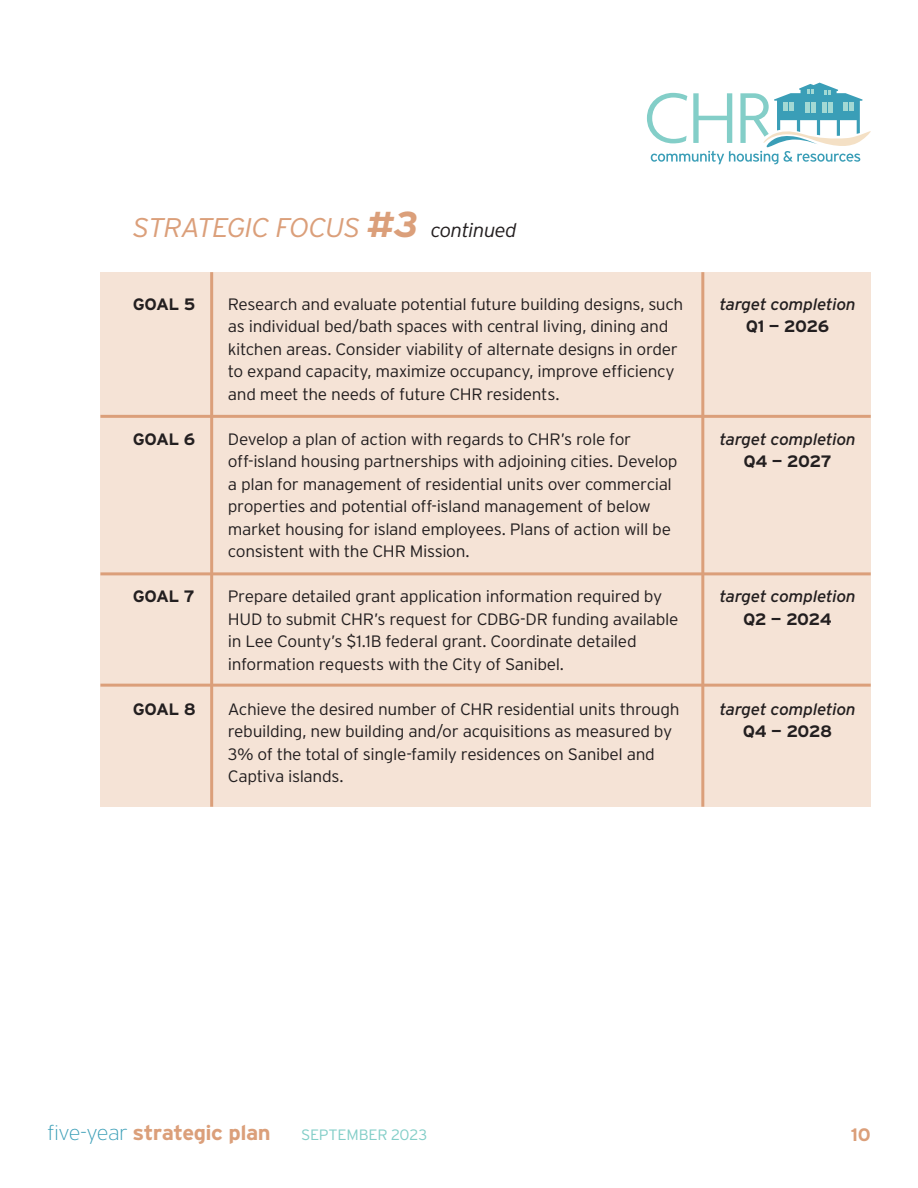
<style>
.page{position:relative;width:918px;height:1188px;background:#fff}
.page>*{position:absolute;margin:0;border:0;box-sizing:border-box;transform-origin:0 0}
.t1{font:italic 300 27px "Interstate";letter-spacing:-.035em;color:#db9f7a;scale:1.05 1}
.t2{font:700 21px "Interstate";letter-spacing:-.025em;color:#db9f7a;scale:1.05 1}
.t3{font:700 18px "Interstate";color:#db9f7a;scale:1.05 1}
.t4{font:300 16.5px/22.5px "Interstate";letter-spacing:-.02em;color:#231f20;scale:1.05 1}
.t5{font:italic 16.5px "Interstate";letter-spacing:-.02em;color:#231f20;scale:1.05 1}
.t6{font:700 16.5px "Interstate";letter-spacing:-.03em;color:#231f20;scale:1.05 1}
.s1{font-weight:700;font-size:36px}
.s2{font-size:19.5px;color:#231f20}
.s3{font-weight:200;color:#3a9eb7}
.s4{font-weight:300;font-size:15px;color:#83cec8}
</style>
<div class="page">
<div style="left:100px;top:272px;width:771px;height:535px;background:#f5e3d6"></div>
<svg style="left:647px;top:83px;width:224px;height:81px"></svg>
<hr style="left:210px;top:272px;width:3px;height:535px;background:#db9f7a">
<hr style="left:701px;top:272px;width:3px;height:535px;background:#db9f7a">
<hr style="left:100px;top:415px;width:771px;height:3px;background:#db9f7a">
<hr style="left:100px;top:572px;width:771px;height:3px;background:#db9f7a">
<hr style="left:100px;top:684px;width:771px;height:3px;background:#db9f7a">
<h1 class="t1" style="left:133px;top:213px;width:367px">STRATEGIC FOCUS <span class="s1">#3</span> <span class="s2">continued</span></h1>
<p class="t6" style="left:133px;top:295px;width:61px">GOAL 5</p>
<p class="t6" style="left:133px;top:430px;width:61px">GOAL 6</p>
<p class="t6" style="left:133px;top:587px;width:60px">GOAL 7</p>
<p class="t6" style="left:133px;top:700px;width:61px">GOAL 8</p>
<p class="t4" style="left:228px;top:292px;width:435px">Research and evaluate potential future building designs, such as individual bed/bath spaces with central living, dining and kitchen areas. Consider viability of alternate designs in order to expand capacity, maximize occupancy, improve efficiency and meet the needs of future CHR residents.</p>
<p class="t4" style="left:228px;top:427px;width:430px">Develop a plan of action with regards to CHR’s role for off-island housing partnerships with adjoining cities. Develop a plan for management of residential units over commercial properties and potential off-island management of below market housing for island employees. Plans of action will be consistent with the CHR Mission.</p>
<p class="t4" style="left:228px;top:585px;width:431px">Prepare detailed grant application information required by HUD to submit CHR’s request for CDBG-DR funding available in Lee County’s $1.1B federal grant. Coordinate detailed information requests with the City of Sanibel.</p>
<p class="t4" style="left:228px;top:697px;width:432px">Achieve the desired number of CHR residential units through rebuilding, new building and/or acquisitions as measured by 3% of the total of single-family residences on Sanibel and Captiva islands.</p>
<p class="t5" style="left:719px;top:295px;width:131px">target completion</p>
<p class="t6" style="left:746px;top:317px;width:81px">Q1 — 2026</p>
<p class="t5" style="left:719px;top:430px;width:131px">target completion</p>
<p class="t6" style="left:743px;top:452px;width:86px">Q4 — 2027</p>
<p class="t5" style="left:719px;top:587px;width:131px">target completion</p>
<p class="t6" style="left:743px;top:610px;width:86px">Q2 — 2024</p>
<p class="t5" style="left:719px;top:700px;width:131px">target completion</p>
<p class="t6" style="left:743px;top:722px;width:87px">Q4 — 2028</p>
<p class="t2" style="left:47px;top:1121px;width:363px"><span class="s3">five-year</span> strategic plan <span class="s4">SEPTEMBER 2023</span></p>
<p class="t3" style="left:851px;top:1124px;width:20px">10</p>
</div>
